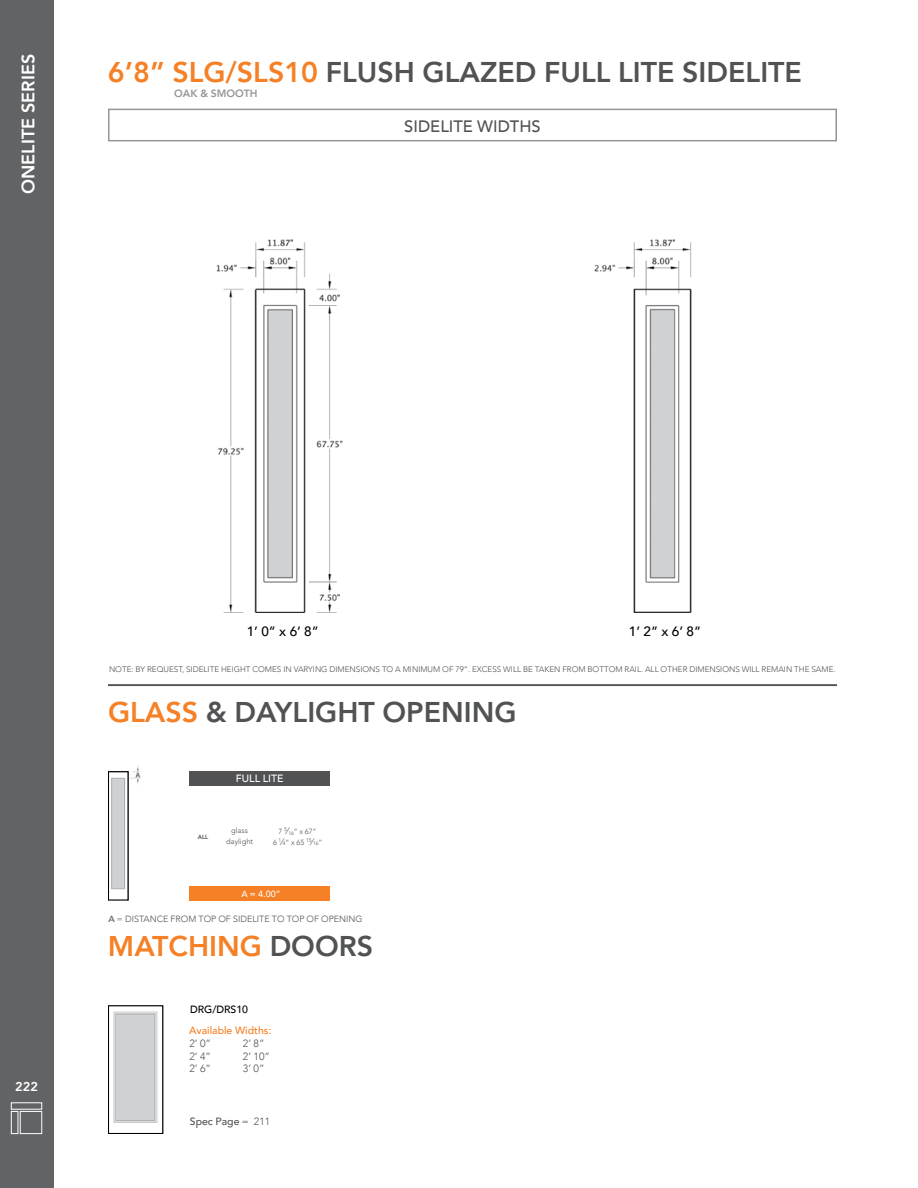
<style>
.page{position:relative;width:918px;height:1188px;background:#fff}
.page>*{position:absolute;margin:0;border:0;box-sizing:border-box;transform-origin:0 0}
.t1{font:800 28.5px "Avenir";color:#515254}
.t2{font:800 28.5px "Avenir";color:#f58025}
.t3{font:800 18px "Avenir";color:#fff}
.t4{font:500 16.5px "Avenir";color:#515254}
.t5{font:500 13.5px "Avenir";color:#000}
.t6{font:800 12.75px "Avenir";color:#fff}
.t7{font:300 10.5px "Avenir";color:#515254}
.t8{font:500 10.5px "Avenir";color:#f58025}
.t9{font:500 10.5px "Avenir";color:#515254}
.t10{font:800 10.5px "Avenir";color:#939598}
.t11{font:500 10.5px "Avenir";color:#000}
.t12{font:500 10.5px "Avenir";color:#fff}
.t13{font:300 9px "Avenir";color:#515254}
.t14{font:500 9px "Avenir";color:#fff}
.t15{font:300 8.1px "Avenir";color:#515254}
.t16{font:300 7.5px/10.8px "Avenir";color:#515254;text-align:center}
.t17{font:800 6px "Avenir";color:#515254}
.s1{color:#f58025}
.s2{font-size:9px}
.s3{font-weight:500}
.s4{color:#515254}
.s5{font-weight:300}
</style>
<div class="page">
<hr style="left:108px;top:684px;width:729px;height:2px;background:#515254">
<img style="left:216px;top:239px;width:127px;height:374px">
<img style="left:111px;top:765px;width:30px;height:125px">
<div style="left:189px;top:771px;width:141px;height:14px;background:#515254"></div>
<div style="left:189px;top:886px;width:141px;height:14px;background:#f58025"></div>
<img style="left:113px;top:1005px;width:51px;height:129px">
<div style="left:108px;top:109px;width:729px;height:32px;border:2px solid #939598"></div>
<img style="left:594px;top:239px;width:98px;height:374px">
<div style="left:108px;top:771px;width:21px;height:130px;border:1px solid #000"></div>
<div style="left:108px;top:1005px;width:55px;height:129px;border:1px solid #000"></div>
<div style="left:0;top:0;width:54px;height:1188px;background:#626365"></div>
<svg style="left:11px;top:1102px;width:31px;height:32px"></svg>
<h2 class="t3" style="left:14px;top:194px;width:141px;rotate:-90deg">ONELITE SERIES</h2>
<h1 class="t1" style="left:108px;top:50px;width:696px"><span class="s1">6’8” SLG/SLS10</span> FLUSH GLAZED FULL LITE SIDELITE</h1>
<p class="t10" style="left:174px;top:85px;width:85px">OAK &amp; SMOOTH</p>
<h3 class="t4" style="left:404px;top:112px;width:138px">SIDELITE WIDTHS</h3>
<h3 class="t6" style="left:15px;top:1076px;width:24px">222</h3>
<h3 class="t5" style="left:247px;top:619px;width:74px">1’ 0” x 6’ 8”</h3>
<h3 class="t5" style="left:629px;top:619px;width:74px">1’ 2” x 6’ 8”</h3>
<p class="t15" style="left:109px;top:665px;width:728px">NOTE: BY REQUEST, SIDELITE HEIGHT COMES IN VARYING DIMENSIONS TO A MINIMUM OF 79”. EXCESS WILL BE TAKEN FROM BOTTOM RAIL. ALL OTHER DIMENSIONS WILL REMAIN THE SAME.</p>
<h1 class="t1" style="left:108px;top:690px;width:410px"><span class="s1">GLASS</span> &amp; DAYLIGHT OPENING</h1>
<p class="t17" style="left:198px;top:832px;width:12px">ALL</p>
<p class="t12" style="left:236px;top:769px;width:49px">FULL LITE</p>
<p class="t16" style="left:226px;top:825px;width:28px">glass daylight</p>
<p class="t16" style="left:273px;top:826px;width:51px">7 <sup>5</sup><span class="s2">⁄</span><sub>16</sub>” x 67”<br>6 <sup>1</sup><span class="s2">⁄</span><sub>4</sub>” x 65 <sup>15</sup><span class="s2">⁄</span><sub>16</sub>”</p>
<p class="t14" style="left:241px;top:886px;width:41px">A = 4.00”</p>
<p class="t13" style="left:109px;top:914px;width:256px"><span class="s3">A</span> = DISTANCE FROM TOP OF SIDELITE TO TOP OF OPENING</p>
<h1 class="t2" style="left:108px;top:923px;width:267px">MATCHING <span class="s4">DOORS</span></h1>
<p class="t11" style="left:190px;top:1000px;width:60px">DRG/DRS10</p>
<p class="t8" style="left:189px;top:1022px;width:84px">Available Widths:</p>
<p class="t7" style="left:190px;top:1037px;width:23px">2’ 0”</p>
<p class="t7" style="left:243px;top:1037px;width:23px">2’ 8”</p>
<p class="t7" style="left:190px;top:1050px;width:23px">2’ 4”</p>
<p class="t7" style="left:243px;top:1050px;width:29px">2’ 10”</p>
<p class="t7" style="left:190px;top:1062px;width:23px">2’ 6”</p>
<p class="t7" style="left:243px;top:1062px;width:23px">3’ 0”</p>
<p class="t9" style="left:190px;top:1112px;width:82px">Spec Page <span class="s5">= 211</span></p>
</div>
